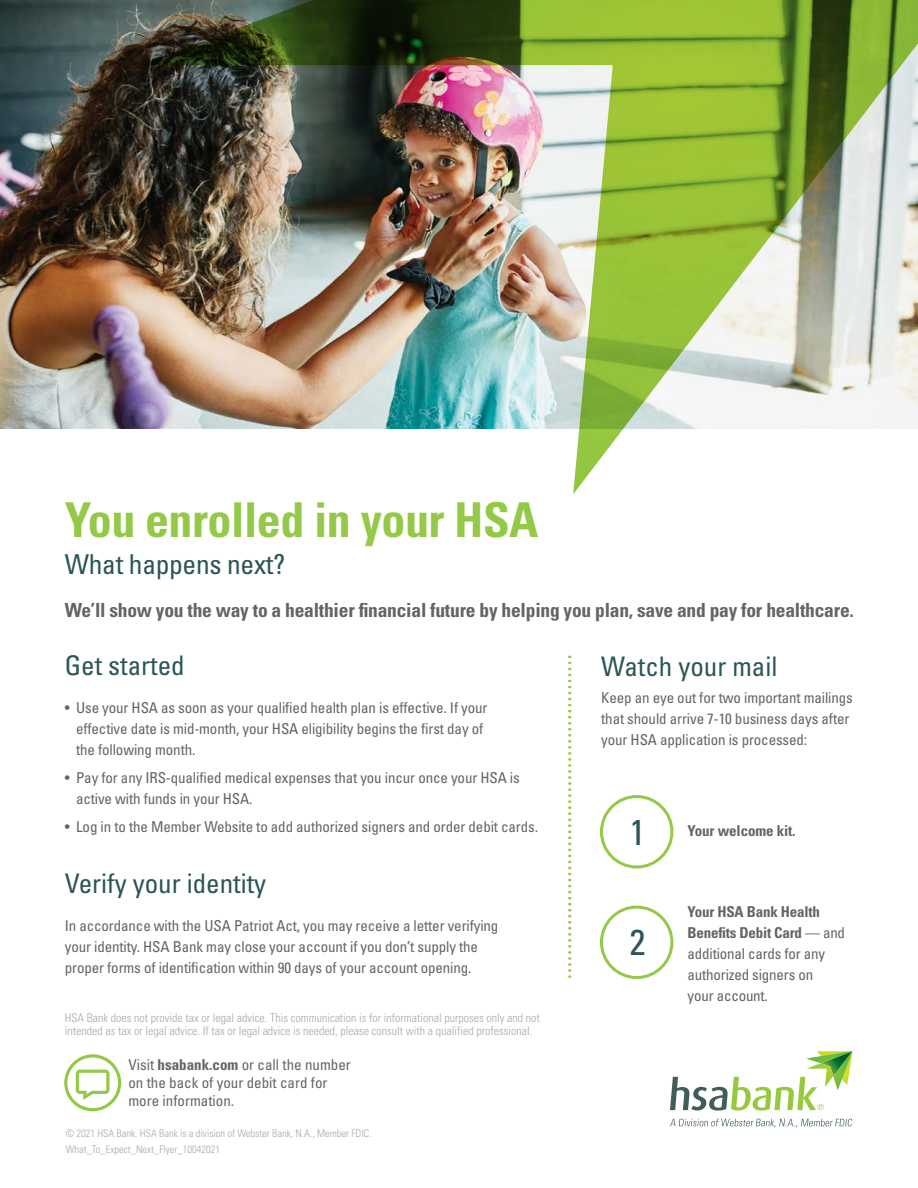
<style>
.page{position:relative;width:918px;height:1188px;background:#fff}
.page>*{position:absolute;margin:0;border:0;box-sizing:border-box;transform-origin:0 0}
.t1{font:700 condensed 48px "Univers LT Std";letter-spacing:-.01em;color:#94c947}
.t2{font:condensed 36px "Univers LT Std";color:#2b5556}
.t3{font:condensed 27.45px "Univers LT Std";letter-spacing:-.01em;color:#2b5556}
.t4{font:condensed 27px "Univers LT Std";color:#2b5556}
.t5{font:700 condensed 19.5px "Univers LT Std";letter-spacing:-.01em;color:#636466}
.t6{font:condensed 15px/21px "Univers LT Std";letter-spacing:-.01em;color:#636466}
.t7{font:700 condensed 15px "Univers LT Std";letter-spacing:-.01em;color:#636466}
.t8{font:300 condensed 12px/13.5px "Univers LT Std";color:#a7a9ac}
.t9{font:300 condensed 10.5px/15.5px "Univers LT Std";color:#a7a9ac}
.s1{font-weight:700}
</style>
<div class="page">
<div style="left:600px;top:795px;width:73px;height:73px;border:3px solid #94c947;border-radius:50%"></div>
<div style="left:600px;top:906px;width:73px;height:73px;border:3px solid #94c947;border-radius:50%"></div>
<svg style="left:568px;top:656px;width:3px;height:322px"></svg>
<img style="left:0;top:0;width:142px;height:428px">
<img style="left:142px;top:0;width:776px;height:494px">
<svg style="left:670px;top:1119px;width:182px;height:8px"></svg>
<svg style="left:670px;top:1051px;width:182px;height:60px"></svg>
<svg style="left:64px;top:1054px;width:57px;height:57px"></svg>
<h1 class="t1" style="left:65px;top:490px;width:475px">You enrolled in your HSA</h1>
<h3 class="t3" style="left:65px;top:547px;width:222px">What happens next?</h3>
<h3 class="t5" style="left:65px;top:598px;width:791px">We’ll show you the way to a healthier financial future by helping you plan, save and pay for healthcare.</h3>
<h3 class="t4" style="left:65px;top:648px;width:121px">Get started</h3>
<p class="t6" style="left:76px;top:697px;width:413px;text-indent:-11px">• Use your HSA as soon as your qualified health plan is effective. If your effective date is mid-month, your HSA eligibility begins the first day of the following month.</p>
<p class="t6" style="left:76px;top:767px;width:445px;text-indent:-11px">• Pay for any IRS-qualified medical expenses that you incur once your HSA is active with funds in your HSA.</p>
<p class="t6" style="left:65px;top:816px;width:475px">• Log in to the Member Website to add authorized signers and order debit cards.</p>
<h3 class="t4" style="left:65px;top:866px;width:203px">Verify your identity</h3>
<p class="t6" style="left:65px;top:915px;width:435px">In accordance with the USA Patriot Act, you may receive a letter verifying your identity. HSA Bank may close your account if you don’t supply the proper forms of identification within 90 days of your account opening.</p>
<p class="t8" style="left:65px;top:1011px;width:477px">HSA Bank does not provide tax or legal advice. This communication is for informational purposes only and not intended as tax or legal advice. If tax or legal advice is needed, please consult with a qualified professional.</p>
<p class="t6" style="left:128px;top:1056px;width:224px;line-height:18px">Visit <span class="s1">hsabank.com</span> or call the number on the back of your debit card for more information.</p>
<p class="t9" style="left:66px;top:1126px;width:307px">© 2021 HSA Bank. HSA Bank is a division of Webster Bank, N.A., Member FDIC.<br>What_To_Expect_Next_Flyer_10042021</p>
<h3 class="t4" style="left:601px;top:649px;width:178px">Watch your mail</h3>
<p class="t6" style="left:601px;top:687px;width:253px">Keep an eye out for two important mailings that should arrive 7-10 business days after your HSA application is processed:</p>
<h2 class="t2" style="left:629px;top:809px;width:17px">1</h2>
<h2 class="t2" style="left:629px;top:920px;width:17px">2</h2>
<p class="t7" style="left:688px;top:822px;width:109px">Your welcome kit.</p>
<p class="t6" style="left:688px;top:901px;width:159px"><span class="s1">Your HSA Bank Health<br>Benefits Debit Card</span> — and additional cards for any authorized signers on<br>your account.</p>
</div>
